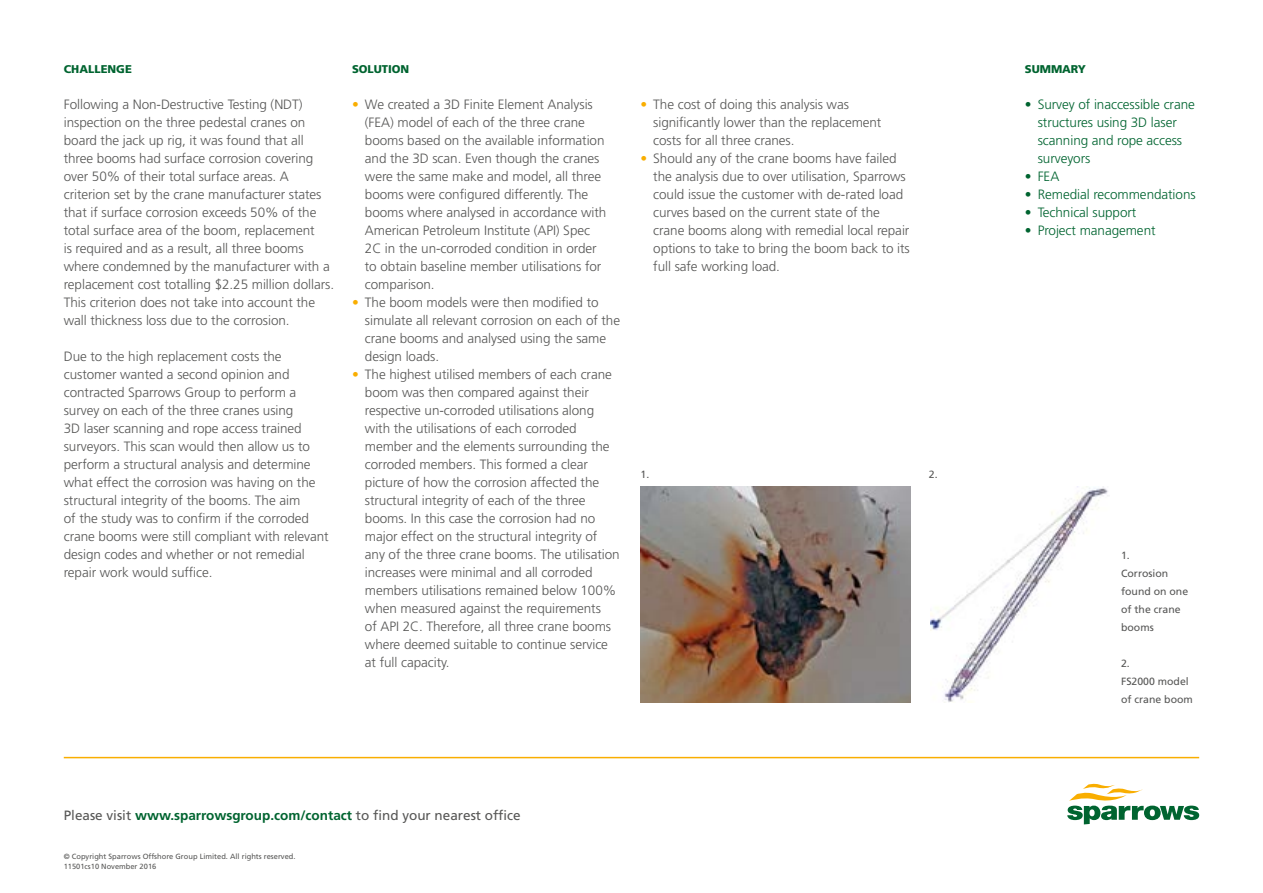
<style>
.page{position:relative;width:1263px;height:893px;background:#fff}
.page>*{position:absolute;margin:0;border:0;box-sizing:border-box;transform-origin:0 0}
.t1{font:300 13.5px/18px "Frutiger LT Std";letter-spacing:-.005em;color:#575756}
.t2{font:300 13.5px/18px "Frutiger LT Std";letter-spacing:-.005em;color:#006430}
.t3{font:13.5px "Frutiger LT Std";color:#575756}
.t4{font:900 11.25px "Frutiger LT Std";letter-spacing:-.005em;color:#006430}
.t5{font:10.5px/18px "Frutiger LT Std";color:#575756}
.t6{font:7.5px/10.5px "Frutiger LT Std";color:#575756}
.s1{color:#f9ae00}
.s2{font-weight:700;color:#006430}
</style>
<div class="page">
<hr style="left:64px;top:757px;width:1135px;height:1px;background:#f9ae00">
<svg style="left:1067px;top:783px;width:132px;height:41px"></svg>
<img style="left:931px;top:487px;width:177px;height:216px">
<img style="left:640px;top:487px;width:271px;height:216px">
<p class="t4" style="left:64px;top:62px;width:70px">CHALLENGE</p>
<p class="t1" style="left:64px;top:95px;width:272px">Following a Non-Destructive Testing (NDT) inspection on the three pedestal cranes on board the jack up rig, it was found that all three booms had surface corrosion covering over 50% of their total surface areas. A criterion set by the crane manufacturer states that if surface corrosion exceeds 50% of the total surface area of the boom, replacement<br>is required and as a result, all three booms where condemned by the manufacturer with a replacement cost totalling $2.25 million dollars.<br>This criterion does not take into account the wall thickness loss due to the corrosion.</p>
<p class="t1" style="left:64px;top:347px;width:266px">Due to the high replacement costs the customer wanted a second opinion and contracted Sparrows Group to perform a survey on each of the three cranes using<br>3D laser scanning and rope access trained surveyors. This scan would then allow us to perform a structural analysis and determine what effect the corrosion was having on the structural integrity of the booms. The aim<br>of the study was to confirm if the corroded crane booms were still compliant with relevant design codes and whether or not remedial repair work would suffice.</p>
<p class="t4" style="left:352px;top:62px;width:59px">SOLUTION</p>
<p class="t1" style="left:365px;top:95px;width:243px;text-indent:-13px"><span class="s1">•</span> We created a 3D Finite Element Analysis (FEA) model of each of the three crane booms based on the available information and the 3D scan. Even though the cranes were the same make and model, all three booms were configured differently. The booms where analysed in accordance with American Petroleum Institute (API) Spec 2C in the un-corroded condition in order to obtain baseline member utilisations for comparison.</p>
<p class="t1" style="left:365px;top:293px;width:257px;text-indent:-13px"><span class="s1">•</span> The boom models were then modified to simulate all relevant corrosion on each of the crane booms and analysed using the same design loads.</p>
<p class="t1" style="left:365px;top:365px;width:256px;text-indent:-13px"><span class="s1">•</span> The highest utilised members of each crane boom was then compared against their respective un-corroded utilisations along with the utilisations of each corroded member and the elements surrounding the corroded members. This formed a clear picture of how the corrosion affected the structural integrity of each of the three booms. In this case the corrosion had no major effect on the structural integrity of any of the three crane booms. The utilisation increases were minimal and all corroded members utilisations remained below 100% when measured against the requirements<br>of API 2C. Therefore, all three crane booms where deemed suitable to continue service at full capacity.</p>
<p class="t1" style="left:653px;top:95px;width:230px;text-indent:-13px"><span class="s1">•</span> The cost of doing this analysis was significantly lower than the replacement costs for all three cranes.</p>
<p class="t1" style="left:653px;top:149px;width:258px;text-indent:-13px"><span class="s1">•</span> Should any of the crane booms have failed the analysis due to over utilisation, Sparrows could issue the customer with de-rated load curves based on the current state of the crane booms along with remedial local repair options to take to bring the boom back to its full safe working load.</p>
<p class="t5" style="left:640px;top:465px;width:10px">1.</p>
<p class="t5" style="left:929px;top:465px;width:10px">2.</p>
<p class="t3" style="left:64px;top:807px;width:458px">Please visit <span class="s2">www.sparrowsgroup.com/contact</span> to find your nearest office</p>
<p class="t6" style="left:64px;top:851px;width:233px">© Copyright Sparrows Offshore Group Limited. All rights reserved.<br>11501cs10 November 2016</p>
<p class="t4" style="left:1025px;top:62px;width:63px">SUMMARY</p>
<p class="t2" style="left:1038px;top:95px;width:159px;text-indent:-13px">• Survey of inaccessible crane structures using 3D laser scanning and rope access surveyors</p>
<p class="t2" style="left:1025px;top:167px;width:36px">• FEA</p>
<p class="t2" style="left:1025px;top:185px;width:172px">• Remedial recommendations</p>
<p class="t2" style="left:1025px;top:203px;width:113px">• Technical support</p>
<p class="t2" style="left:1025px;top:221px;width:132px">• Project management</p>
<p class="t5" style="left:1121px;top:546px;width:69px">1.<br>Corrosion found on one of the crane booms</p>
<p class="t5" style="left:1121px;top:654px;width:73px">2.<br>FS2000 model of crane boom</p>
</div>
